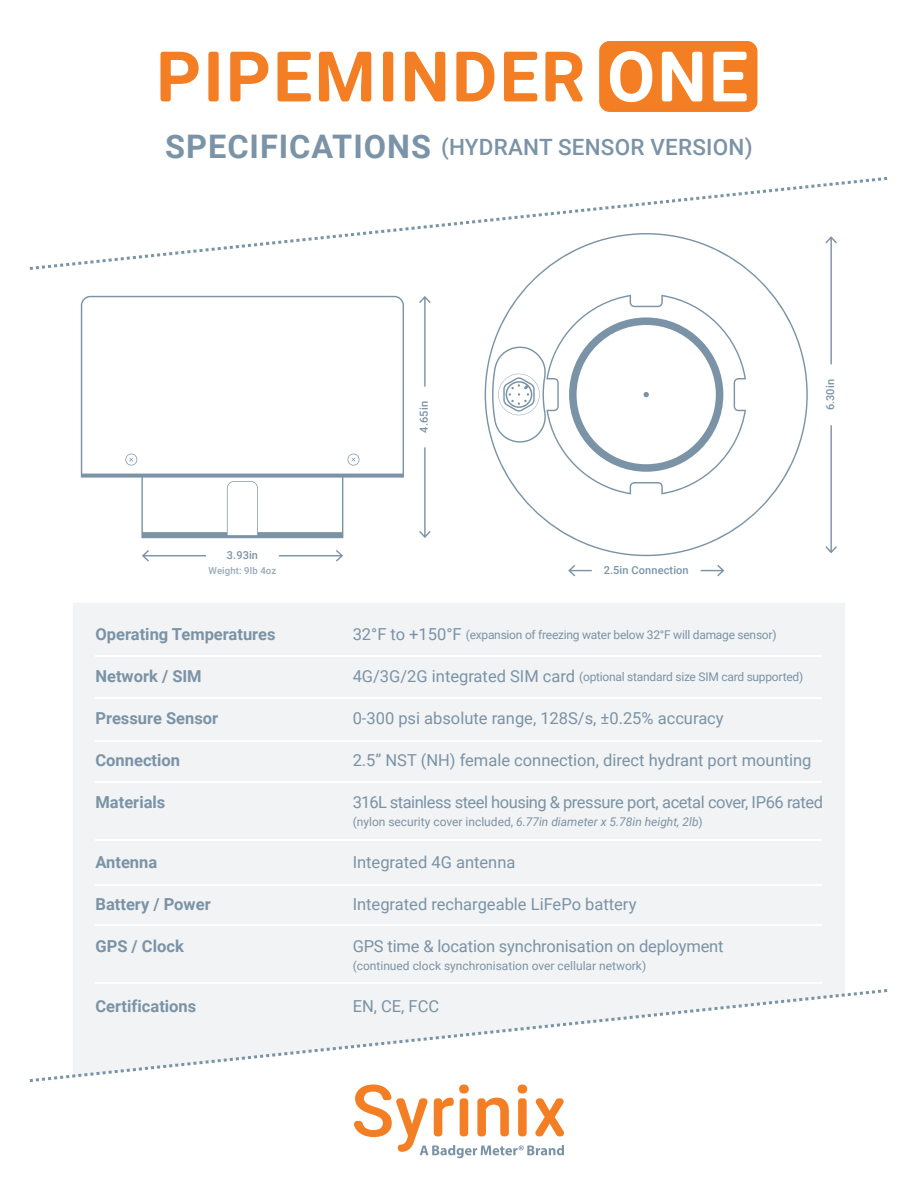
<style>
.page{position:relative;width:918px;height:1188px;background:#fff}
.page>*{position:absolute;margin:0;border:0;box-sizing:border-box;transform-origin:0 0}
.t1{font:500 22.5px "Roboto";letter-spacing:.01em;color:#7a93a7}
.t2{font:16.5px "Roboto";color:#7a93a7}
.t3{font:700 16.5px "Roboto";color:#7a93a7}
.t4{font:16.5px "Roboto";letter-spacing:-.03em;color:#7a93a7}
.t5{font:12px "Roboto";letter-spacing:-.02em;color:#7a93a7}
.t6{font:italic 12px "Roboto";color:#7a93a7}
.t7{font:12px "Roboto";color:#7a93a7}
.t8{font:500 10.95px "Roboto";letter-spacing:.01em;color:#7a93a7}
.t9{font:500 9.6px "Roboto";letter-spacing:.01em;color:#7a93a7}
.s1{font-weight:700;font-size:32.4px}
.s2{font-size:16.5px}
.s3{font-style:normal}
</style>
<div class="page">
<div style="left:73px;top:603px;width:772px;height:386px;background:#f2f3f4"></div>
<hr style="left:96px;top:655px;width:726px;height:1px;background:#fff">
<hr style="left:96px;top:697px;width:726px;height:1px;background:#fff">
<hr style="left:96px;top:740px;width:726px;height:2px;background:#fff">
<hr style="left:96px;top:781px;width:726px;height:1px;background:#fff">
<hr style="left:96px;top:839px;width:726px;height:2px;background:#fff">
<hr style="left:96px;top:884px;width:726px;height:2px;background:#fff">
<hr style="left:96px;top:982px;width:726px;height:1px;background:#fff">
<hr style="left:96px;top:924px;width:726px;height:2px;background:#fff">
<svg style="left:30px;top:989px;width:857px;height:93px"></svg>
<svg style="left:30px;top:177px;width:857px;height:93px"></svg>
<svg style="left:485px;top:233px;width:323px;height:323px"></svg>
<svg style="left:492px;top:295px;width:254px;height:199px"></svg>
<svg style="left:81px;top:296px;width:323px;height:242px"></svg>
<svg style="left:125px;top:454px;width:12px;height:12px"></svg>
<svg style="left:825px;top:236px;width:12px;height:128px"></svg>
<svg style="left:825px;top:425px;width:12px;height:128px"></svg>
<svg style="left:142px;top:550px;width:64px;height:12px"></svg>
<svg style="left:279px;top:550px;width:64px;height:12px"></svg>
<svg style="left:568px;top:565px;width:24px;height:11px"></svg>
<svg style="left:701px;top:565px;width:23px;height:11px"></svg>
<svg style="left:419px;top:296px;width:12px;height:91px"></svg>
<svg style="left:419px;top:447px;width:12px;height:91px"></svg>
<svg style="left:161px;top:52px;width:38px;height:49px"></svg>
<div style="left:208px;top:52px;width:11px;height:49px;background:#f47e23;border-radius:3px"></div>
<svg style="left:230px;top:52px;width:38px;height:49px"></svg>
<svg style="left:278px;top:52px;width:33px;height:49px"></svg>
<svg style="left:319px;top:52px;width:52px;height:49px"></svg>
<div style="left:383px;top:52px;width:10px;height:49px;background:#f47e23;border-radius:3px"></div>
<svg style="left:405px;top:52px;width:40px;height:49px"></svg>
<svg style="left:456px;top:52px;width:38px;height:49px"></svg>
<svg style="left:504px;top:52px;width:33px;height:49px"></svg>
<svg style="left:545px;top:52px;width:38px;height:49px"></svg>
<svg style="left:599px;top:41px;width:158px;height:71px"></svg>
<svg style="left:353px;top:1084px;width:211px;height:74px"></svg>
<h1 class="t1" style="left:165px;top:132px;width:589px"><span class="s1">SPECIFICATIONS</span> (HYDRANT SENSOR VERSION)</h1>
<p class="t8" style="left:416px;top:433px;width:33px;rotate:-90deg">4.65in</p>
<p class="t8" style="left:227px;top:548px;width:33px">3.93in</p>
<p class="t9" style="left:209px;top:564px;width:69px">Weight: 9lb 4oz</p>
<p class="t8" style="left:604px;top:562px;width:87px">2.5in Connection</p>
<p class="t8" style="left:823px;top:410px;width:33px;rotate:-90deg">6.30in</p>
<p class="t3" style="left:96px;top:623px;width:182px">Operating Temperatures</p>
<p class="t3" style="left:96px;top:665px;width:108px">Network / SIM</p>
<p class="t3" style="left:96px;top:707px;width:124px">Pressure Sensor</p>
<p class="t3" style="left:96px;top:749px;width:86px">Connection</p>
<p class="t3" style="left:96px;top:791px;width:71px">Materials</p>
<p class="t3" style="left:96px;top:851px;width:63px">Antenna</p>
<p class="t3" style="left:96px;top:893px;width:117px">Battery / Power</p>
<p class="t3" style="left:96px;top:935px;width:90px">GPS / Clock</p>
<p class="t3" style="left:96px;top:995px;width:102px">Certifications</p>
<p class="t5" style="left:353px;top:626px;width:425px"><span class="s2">32°F to +150°F</span> (expansion of freezing water below 32°F will damage sensor)</p>
<p class="t5" style="left:353px;top:668px;width:452px"><span class="s2">4G/3G/2G integrated SIM card</span> (optional standard size SIM card supported)</p>
<p class="t2" style="left:353px;top:707px;width:373px">0-300 psi absolute range, 128S/s, ±0.25% accuracy</p>
<p class="t2" style="left:353px;top:749px;width:460px">2.5” NST (NH) female connection, direct hydrant port mounting</p>
<p class="t4" style="left:353px;top:791px;width:472px">316L stainless steel housing &amp; pressure port, acetal cover, IP66 rated</p>
<p class="t6" style="left:353px;top:813px;width:352px"><span class="s3">(nylon security cover included,</span> 6.77in diameter x 5.78in height, 2lb<span class="s3">)</span></p>
<p class="t2" style="left:353px;top:851px;width:164px">Integrated 4G antenna</p>
<p class="t2" style="left:353px;top:893px;width:285px">Integrated rechargeable LiFePo battery</p>
<p class="t2" style="left:353px;top:935px;width:372px">GPS time &amp; location synchronisation on deployment</p>
<p class="t7" style="left:353px;top:957px;width:295px">(continued clock synchronisation over cellular network)</p>
<p class="t2" style="left:353px;top:995px;width:88px">EN, CE, FCC</p>
</div>
